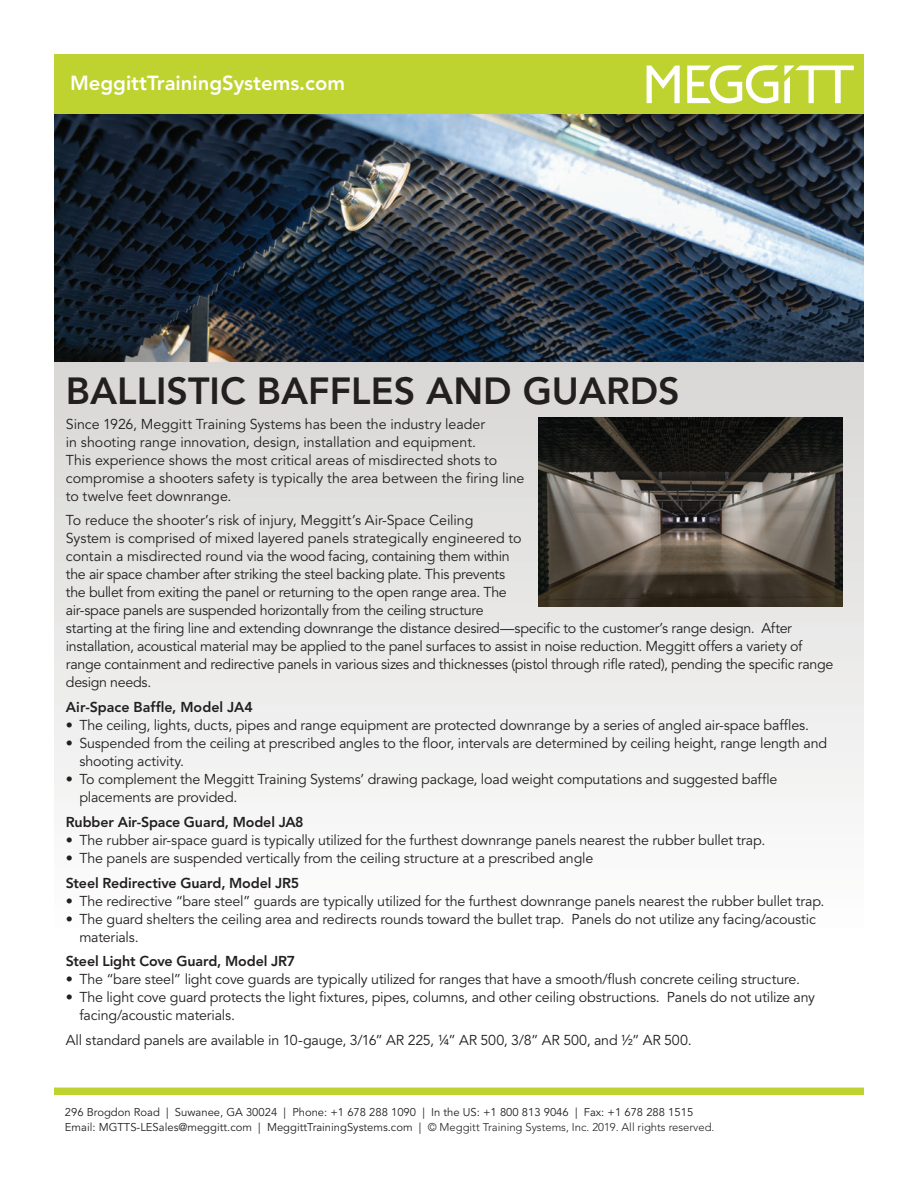
<style>
.page{position:relative;width:918px;height:1188px;background:#fff}
.page>*{position:absolute;margin:0;border:0;box-sizing:border-box;transform-origin:0 0}
.t1{font:800 37.5px "Avenir LT Std";color:#231f20}
.t2{font:800 20.25px "Avenir LT Std";color:#fff}
.t3{font:14.25px/18px "Avenir LT Std";letter-spacing:-.015em;color:#231f20}
.t4{font:800 14.25px "Avenir LT Std";letter-spacing:-.005em;color:#231f20}
.t5{font:11.25px/15.6px "Avenir LT Std";color:#231f20}
.s1{font-weight:300}
</style>
<div class="page">
<img style="left:54px;top:114px;width:810px;height:249px">
<div style="left:54px;top:363px;width:810px;height:734px;background:linear-gradient(to bottom,#d7d7d5,#fff)"></div>
<img style="left:539px;top:418px;width:303px;height:189px">
<div style="left:54px;top:1088px;width:810px;height:7px;background:#bed330"></div>
<div style="left:54px;top:54px;width:810px;height:60px;background:#bed330"></div>
<svg style="left:687px;top:65px;width:91px;height:39px"></svg>
<svg style="left:647px;top:66px;width:33px;height:37px"></svg>
<svg style="left:784px;top:66px;width:70px;height:37px"></svg>
<h2 class="t2" style="left:70px;top:71px;width:276px">MeggittTrainingSystems.com</h2>
<h1 class="t1" style="left:66px;top:369px;width:615px">BALLISTIC BAFFLES AND GUARDS</h1>
<p class="t3" style="left:66px;top:415px;width:460px">Since 1926, Meggitt Training Systems has been the industry leader<br>in shooting range innovation, design, installation and equipment.<br>This experience shows the most critical areas of misdirected shots to compromise a shooters safety is typically the area between the firing line to twelve feet downrange.</p>
<p class="t3" style="left:66px;top:512px;width:769px">To reduce the shooter’s risk of injury, Meggitt’s Air-Space Ceiling<br>System is comprised of mixed layered panels strategically engineered to<br>contain a misdirected round via the wood facing, containing them within<br>the air space chamber after striking the steel backing plate. This prevents<br>the bullet from exiting the panel or returning to the open range area. The<br>air-space panels are suspended horizontally from the ceiling structure<br>starting at the firing line and extending downrange the distance desired—specific to the customer’s range design. After installation, acoustical material may be applied to the panel surfaces to assist in noise reduction. Meggitt offers a variety of range containment and redirective panels in various sizes and thicknesses (pistol through rifle rated), pending the specific range design needs.</p>
<p class="t4" style="left:66px;top:699px;width:188px">Air-Space Baffle, Model JA4</p>
<p class="t3" style="left:66px;top:717px;width:745px">• The ceiling, lights, ducts, pipes and range equipment are protected downrange by a series of angled air-space baffles.</p>
<p class="t3" style="left:79px;top:735px;width:749px;text-indent:-13px">• Suspended from the ceiling at prescribed angles to the floor, intervals are determined by ceiling height, range length and shooting activity.</p>
<p class="t3" style="left:79px;top:771px;width:700px;text-indent:-13px">• To complement the Meggitt Training Systems’ drawing package, load weight computations and suggested baffle placements are provided.</p>
<p class="t4" style="left:66px;top:813px;width:239px">Rubber Air-Space Guard, Model JA8</p>
<p class="t3" style="left:66px;top:831px;width:701px">• The rubber air-space guard is typically utilized for the furthest downrange panels nearest the rubber bullet trap.</p>
<p class="t3" style="left:66px;top:849px;width:529px">• The panels are suspended vertically from the ceiling structure at a prescribed angle</p>
<p class="t4" style="left:66px;top:874px;width:235px">Steel Redirective Guard, Model JR5</p>
<p class="t3" style="left:66px;top:892px;width:760px">• The redirective “bare steel” guards are typically utilized for the furthest downrange panels nearest the rubber bullet trap.</p>
<p class="t3" style="left:79px;top:910px;width:738px;text-indent:-13px">• The guard shelters the ceiling area and redirects rounds toward the bullet trap. Panels do not utilize any facing/acoustic materials.</p>
<p class="t4" style="left:66px;top:953px;width:231px">Steel Light Cove Guard, Model JR7</p>
<p class="t3" style="left:66px;top:971px;width:736px">• The “bare steel” light cove guards are typically utilized for ranges that have a smooth/flush concrete ceiling structure.</p>
<p class="t3" style="left:79px;top:989px;width:737px;text-indent:-13px">• The light cove guard protects the light fixtures, pipes, columns, and other ceiling obstructions. Panels do not utilize any facing/acoustic materials.</p>
<p class="t3" style="left:66px;top:1032px;width:627px">All standard panels are available in 10-gauge, 3/16” AR 225, ¼” AR 500, 3/8” AR 500, and ½” AR 500.</p>
<p class="t5" style="left:65px;top:1104px;width:651px">296 Brogdon Road | Suwanee, GA 30024 | Phone: +1 678 288 1090 | In the US: +1 800 813 9046 | Fax: +1 678 288 1515<br>Email: MGTTS-LESales@meggitt.com | MeggittTrainingSystems.com | <span class="s1">© Meggitt Training Systems, Inc. 2019. All rights reserved.</span></p>
</div>
